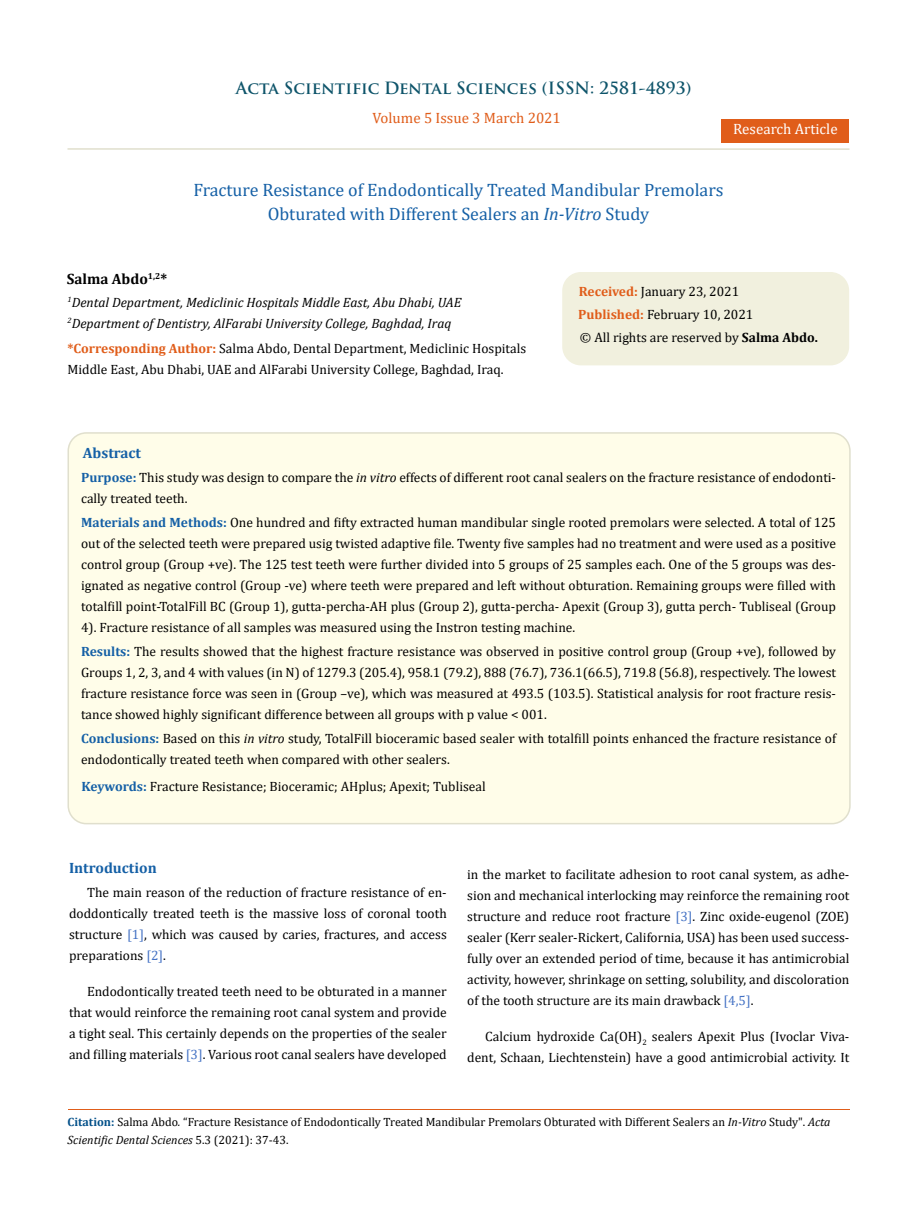
<style>
.page{position:relative;width:917px;height:1224px;background:#fff}
.page>*{position:absolute;margin:0;border:0;box-sizing:border-box;transform-origin:0 0}
.t1{font:18px/24px "Cambria";color:#1560a6;text-align:center}
.t2{font:700 16.5px "Trajan Pro";color:#0e546a}
.t3{font:15px "Cambria";color:#e05d1a}
.t4{font:700 15px "Cambria";color:#1560a6}
.t5{font:15px "Cambria";color:#fff}
.t6{font:700 15px "Cambria";color:#000}
.t7{font:13.5px/21px "Cambria";color:#000;text-align:justify}
.t8{font:italic 13.5px/21px "Cambria";color:#000}
.t9{font:12px/18px "Cambria";color:#000}
.s1{font-style:italic}
.s2{font-weight:700;color:#e05d1a}
.s3{font-weight:700}
.s4{font-weight:700;color:#1560a6}
.s5{color:#4472c4}
.s6{font-weight:700;color:#035089}
</style>
<div class="page">
<div style="left:721px;top:119px;width:128px;height:23px;background:#e05d1a"></div>
<div style="left:563px;top:273px;width:285px;height:92px;background:#f1f0de;border-radius:18px"></div>
<div style="left:562px;top:272px;width:287px;height:93px;border:2px solid #f1f0de;border-radius:18px"></div>
<div style="left:68px;top:433px;width:781px;height:391px;background:#fffde9;border-radius:18px"></div>
<div style="left:67px;top:432px;width:783px;height:392px;border:2px solid #e0dfcd;border-radius:18px"></div>
<hr style="left:68px;top:1109px;width:781px;height:1px;background:#e05d1a">
<hr style="left:67px;top:148px;width:782px;height:2px;background:#e0dfcd">
<p class="t2" style="left:236px;top:77px;width:457px">Acta Scientific Dental Sciences (ISSN: 2581-4893)</p>
<p class="t3" style="left:372px;top:109px;width:190px">Volume 5 Issue 3 March 2021</p>
<p class="t5" style="left:733px;top:120px;width:106px">Research Article</p>
<h1 class="t1" style="left:193px;top:178px;width:532px">Fracture Resistance of Endodontically Treated Mandibular Premolars<br>Obturated with Different Sealers an <span class="s1">In-Vitro</span> Study</h1>
<p class="t6" style="left:67px;top:269px;width:102px">Salma Abdo<sup>1,2</sup>*</p>
<p class="t8" style="left:67px;top:291px;width:395px"><sup>1</sup>Dental Department, Mediclinic Hospitals Middle East, Abu Dhabi, UAE<br><sup>2</sup>Department of Dentistry, AlFarabi University College, Baghdad, Iraq</p>
<p class="t7" style="left:67px;top:337px;width:460px"><span class="s2">*Corresponding Author:</span> Salma Abdo, Dental Department, Mediclinic Hospitals<br>Middle East, Abu Dhabi, UAE and AlFarabi University College, Baghdad, Iraq.</p>
<p class="t7" style="left:578px;top:280px;width:241px;line-height:23.1px;text-align:left"><span class="s2">Received:</span> January 23, 2021<br><span class="s2">Published:</span> February 10, 2021<br>© All rights are reserved by <span class="s3">Salma Abdo.</span></p>
<p class="t4" style="left:83px;top:442px;width:60px">Abstract</p>
<p class="t7" style="left:81px;top:467px;width:756px"><span class="s4">Purpose:</span> This study was design to compare the <span class="s1">in vitro</span> effects of different root canal sealers on the fracture resistance of endodonti‑ cally treated teeth.</p>
<p class="t7" style="left:81px;top:512px;width:756px"><span class="s4">Materials and Methods:</span> One hundred and fifty extracted human mandibular single rooted premolars were selected. A total of 125 out of the selected teeth were prepared usig twisted adaptive file. Twenty five samples had no treatment and were used as a positive control group (Group +ve). The 125 test teeth were further divided into 5 groups of 25 samples each. One of the 5 groups was des‑ ignated as negative control (Group -ve) where teeth were prepared and left without obturation. Remaining groups were filled with totalfill point-TotalFill BC (Group 1), gutta-percha-AH plus (Group 2), gutta-percha- Apexit (Group 3), gutta perch- Tubliseal (Group 4). Fracture resistance of all samples was measured using the Instron testing machine.</p>
<p class="t7" style="left:81px;top:641px;width:756px"><span class="s4">Results:</span> The results showed that the highest fracture resistance was observed in positive control group (Group +ve), followed by Groups 1, 2, 3, and 4 with values (in N) of 1279.3 (205.4), 958.1 (79.2), 888 (76.7), 736.1(66.5), 719.8 (56.8), respectively. The lowest fracture resistance force was seen in (Group –ve), which was measured at 493.5 (103.5). Statistical analysis for root fracture resis‑ tance showed highly significant difference between all groups with p value &lt; 001.</p>
<p class="t7" style="left:81px;top:728px;width:756px"><span class="s4">Conclusions:</span> Based on this <span class="s1">in vitro</span> study, TotalFill bioceramic based sealer with totalfill points enhanced the fracture resistance of endodontically treated teeth when compared with other sealers.</p>
<p class="t7" style="left:82px;top:775px;width:405px"><span class="s4">Keywords:</span> Fracture Resistance; Bioceramic; AHplus; Apexit; Tubliseal</p>
<p class="t4" style="left:69px;top:857px;width:89px">Introduction</p>
<p class="t7" style="left:69px;top:882px;width:379px;text-indent:18px">The main reason of the reduction of fracture resistance of en‑ doddontically treated teeth is the massive loss of coronal tooth structure <span class="s5">[1]</span>, which was caused by caries, fractures, and access preparations <span class="s5">[2]</span>.</p>
<p class="t7" style="left:69px;top:981px;width:379px;text-indent:18px">Endodontically treated teeth need to be obturated in a manner that would reinforce the remaining root canal system and provide a tight seal. This certainly depends on the properties of the sealer and filling materials <span class="s5">[3]</span>. Various root canal sealers have developed</p>
<p class="t7" style="left:467px;top:864px;width:384px">in the market to facilitate adhesion to root canal system, as adhe‑ sion and mechanical interlocking may reinforce the remaining root structure and reduce root fracture <span class="s5">[3]</span>. Zinc oxide‑eugenol (ZOE) sealer (Kerr sealer‑Rickert, California, USA) has been used success‑ fully over an extended period of time, because it has antimicrobial activity, however, shrinkage on setting, solubility, and discoloration of the tooth structure are its main drawback <span class="s5">[4,5]</span>.</p>
<p class="t7" style="left:467px;top:1026px;width:384px;text-align:right">Calcium hydroxide Ca(OH)<sub>2</sub> sealers Apexit Plus (Ivoclar Viva‑ dent, Schaan, Liechtenstein) have a good antimicrobial activity. It</p>
<p class="t9" style="left:68px;top:1113px;width:764px"><span class="s6">Citation:</span> Salma Abdo<span class="s1">.</span> “Fracture Resistance of Endodontically Treated Mandibular Premolars Obturated with Different Sealers an <span class="s1">In-Vitro</span> Study". <span class="s1">Acta<br>Scientific Dental Sciences</span> 5.3 (2021): 37-43.</p>
</div>
